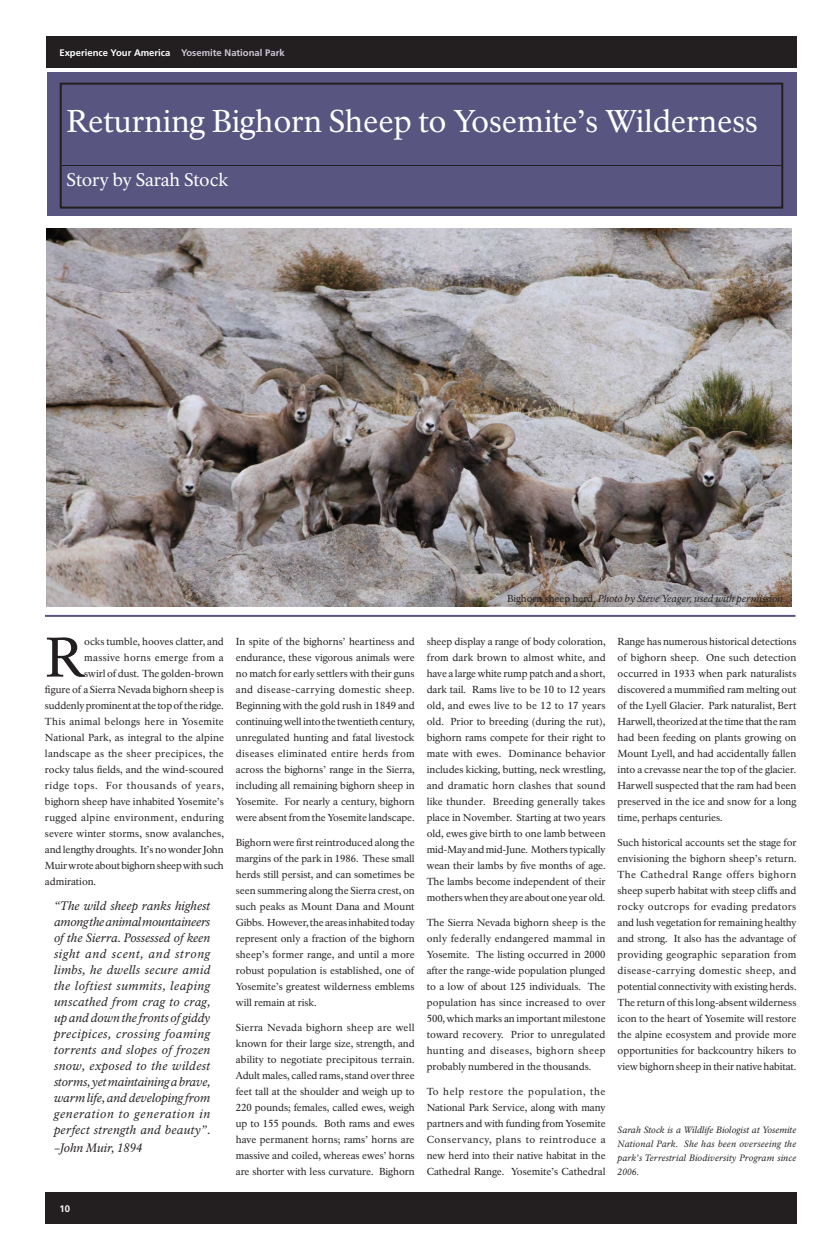
<style>
.page{position:relative;width:819px;height:1260px;background:#fff}
.page>*{position:absolute;margin:0;border:0;box-sizing:border-box;transform-origin:0 0}
.SIDE_BAR_-_head{font:55px "NPS Rawlinson OT";color:#231f20}
.MASTHEAD_1_-_title{font:31px "NPS Rawlinson OT";color:#fff}
.MASTHEAD_1_-_title-2{font:18px "NPS Rawlinson OT";letter-spacing:-.01em;color:#fff}
.SIDE_BAR_-_head-2{font:italic 12px/16px "NPS Rawlinson OT";letter-spacing:.02em;color:#231f20;text-align:justify}
.SIDE_BAR_-_head-3{font:italic 12px "NPS Rawlinson OT";color:#231f20}
.SIDE_BAR_-_head-4{font:10px/16px "NPS Rawlinson OT";color:#231f20;text-align:justify}
.SIDE_BAR_-_head-5{font:10px "NPS Rawlinson OT";letter-spacing:.025em;color:#231f20}
.SIDE_BAR_-_head-6{font:italic 10px "NPS Rawlinson OT";color:#231f20}
.SIDE_BAR_-_head-7{font:10px "NPS Rawlinson OT";letter-spacing:-.02em;color:#231f20}
.SIDE_BAR_-_head-8{font:10px "NPS Rawlinson OT";letter-spacing:.035em;color:#231f20}
.SIDE_BAR_-_head-9{font:10px "NPS Rawlinson OT";letter-spacing:.03em;color:#231f20}
.SIDE_BAR_-_head-10{font:10px "NPS Rawlinson OT";letter-spacing:.055em;color:#231f20}
.t1{font:700 9.5px "Frutiger LT Std";color:#fff}
.SIDE_BAR_-_head-11{font:italic 9px/14px "NPS Rawlinson OT";letter-spacing:.01em;color:#231f20;text-align:justify}
.s1{color:#cdc8d8}
.s2{font-style:normal}
</style>
<div class="page">
<div style="left:46px;top:36px;width:750px;height:32px;background:#231f20"></div>
<div style="left:45px;top:1192px;width:751px;height:32px;background:#231f20"></div>
<div style="left:47px;top:72px;width:749px;height:144px;background:#585681"></div>
<div style="left:60px;top:83px;width:723px;height:126px;border:2px solid #231f20"></div>
<hr style="left:45px;top:615px;width:751px;height:2px;background:#585681">
<img style="left:46px;top:228px;width:745px;height:379px">
<hr style="left:62px;top:165px;width:719px;height:1px;background:#231f20">
<p class="t1" style="left:59px;top:47px;width:227px">Experience Your America <span class="s1">Yosemite National Park</span></p>
<p class="MASTHEAD_1_-_title" style="left:67px;top:102px;width:693px">Returning Bighorn Sheep to Yosemite’s Wilderness</p>
<p class="MASTHEAD_1_-_title-2" style="left:67px;top:168px;width:163px">Story by Sarah Stock</p>
<p class="SIDE_BAR_-_head-6" style="left:507px;top:593px;width:277px"><span class="s2">Bighorn sheep herd.</span> Photo by Steve Yeager, used with permission</p>
<p class="SIDE_BAR_-_head" style="left:45px;top:624px;width:41px">R</p>
<p class="SIDE_BAR_-_head-4" style="left:84px;top:633px;width:141px">ocks tumble, hooves clatter, and</p>
<p class="SIDE_BAR_-_head-5" style="left:84px;top:651px;width:141px">massive horns emerge from a</p>
<p class="SIDE_BAR_-_head-4" style="left:84px;top:665px;width:141px">swirl of dust. The golden-brown</p>
<p class="SIDE_BAR_-_head-4" style="left:45px;top:681px;width:180px">figure of a Sierra Nevada bighorn sheep is</p>
<p class="SIDE_BAR_-_head-4" style="left:45px;top:697px;width:180px">suddenly prominent at the top of the ridge.</p>
<p class="SIDE_BAR_-_head-9" style="left:45px;top:715px;width:180px">This animal belongs here in Yosemite</p>
<p class="SIDE_BAR_-_head-4" style="left:45px;top:729px;width:181px">National Park, as integral to the alpine</p>
<p class="SIDE_BAR_-_head-5" style="left:45px;top:747px;width:180px">landscape as the sheer precipices, the</p>
<p class="SIDE_BAR_-_head-4" style="left:45px;top:761px;width:180px">rocky talus fields, and the wind-scoured</p>
<p class="SIDE_BAR_-_head-10" style="left:45px;top:779px;width:180px">ridge tops. For thousands of years,</p>
<p class="SIDE_BAR_-_head-4" style="left:45px;top:793px;width:180px">bighorn sheep have inhabited Yosemite’s</p>
<p class="SIDE_BAR_-_head-8" style="left:45px;top:811px;width:180px">rugged alpine environment, enduring</p>
<p class="SIDE_BAR_-_head-4" style="left:45px;top:825px;width:180px">severe winter storms, snow avalanches,</p>
<p class="SIDE_BAR_-_head-7" style="left:45px;top:843px;width:180px">and lengthy droughts. It’s no wonder John</p>
<p class="SIDE_BAR_-_head-4" style="left:45px;top:857px;width:180px">Muir wrote about bighorn sheep with such</p>
<p class="SIDE_BAR_-_head-4" style="left:45px;top:873px;width:53px">admiration.</p>
<p class="SIDE_BAR_-_head-2" style="left:54px;top:898px;width:158px">“The wild sheep ranks highest among the animal mountaineers of the Sierra. Possessed of keen sight and scent, and strong limbs, he dwells secure amid the loftiest summits, leaping unscathed from crag to crag, up and down the fronts of giddy precipices, crossing foaming torrents and slopes of frozen snow, exposed to the wildest storms, yet maintaining a brave, warm life, and developing from generation to generation in perfect strength and beauty”.</p>
<p class="SIDE_BAR_-_head-3" style="left:54px;top:1141px;width:90px">–John Muir, 1894</p>
<p class="t1" style="left:59px;top:1203px;width:12px">10</p>
<p class="SIDE_BAR_-_head-4" style="left:236px;top:633px;width:180px">In spite of the bighorns’ heartiness and endurance, these vigorous animals were no match for early settlers with their guns and disease-carrying domestic sheep.<br>Beginning with the gold rush in 1849 and continuing well into the twentieth century, unregulated hunting and fatal livestock diseases eliminated entire herds from across the bighorns’ range in the Sierra, including all remaining bighorn sheep in Yosemite. For nearly a century, bighorn were absent from the Yosemite landscape.</p>
<p class="SIDE_BAR_-_head-4" style="left:236px;top:834px;width:181px">Bighorn were first reintroduced along the margins of the park in 1986. These small herds still persist, and can sometimes be seen summering along the Sierra crest, on such peaks as Mount Dana and Mount Gibbs. However, the areas inhabited today represent only a fraction of the bighorn sheep’s former range, and until a more robust population is established, one of Yosemite’s greatest wilderness emblems will remain at risk.</p>
<p class="SIDE_BAR_-_head-4" style="left:236px;top:1019px;width:180px">Sierra Nevada bighorn sheep are well known for their large size, strength, and ability to negotiate precipitous terrain.<br>Adult males, called rams, stand over three feet tall at the shoulder and weigh up to 220 pounds; females, called ewes, weigh up to 155 pounds. Both rams and ewes have permanent horns; rams’ horns are massive and coiled, whereas ewes’ horns are shorter with less curvature. Bighorn</p>
<p class="SIDE_BAR_-_head-4" style="left:427px;top:633px;width:181px">sheep display a range of body coloration, from dark brown to almost white, and have a large white rump patch and a short, dark tail. Rams live to be 10 to 12 years old, and ewes live to be 12 to 17 years old. Prior to breeding (during the rut), bighorn rams compete for their right to mate with ewes. Dominance behavior includes kicking, butting, neck wrestling, and dramatic horn clashes that sound like thunder. Breeding generally takes place in November. Starting at two years old, ewes give birth to one lamb between mid-May and mid-June. Mothers typically wean their lambs by five months of age.<br>The lambs become independent of their mothers when they are about one year old.</p>
<p class="SIDE_BAR_-_head-4" style="left:427px;top:914px;width:180px">The Sierra Nevada bighorn sheep is the only federally endangered mammal in Yosemite. The listing occurred in 2000 after the range-wide population plunged to a low of about 125 individuals. The population has since increased to over 500, which marks an important milestone toward recovery. Prior to unregulated hunting and diseases, bighorn sheep probably numbered in the thousands.</p>
<p class="SIDE_BAR_-_head-4" style="left:427px;top:1083px;width:180px">To help restore the population, the National Park Service, along with many partners and with funding from Yosemite Conservancy, plans to reintroduce a new herd into their native habitat in the Cathedral Range. Yosemite’s Cathedral</p>
<p class="SIDE_BAR_-_head-4" style="left:618px;top:633px;width:181px">Range has numerous historical detections of bighorn sheep. One such detection occurred in 1933 when park naturalists discovered a mummified ram melting out of the Lyell Glacier. Park naturalist, Bert Harwell, theorized at the time that the ram had been feeding on plants growing on Mount Lyell, and had accidentally fallen into a crevasse near the top of the glacier.<br>Harwell suspected that the ram had been preserved in the ice and snow for a long time, perhaps centuries.</p>
<p class="SIDE_BAR_-_head-4" style="left:618px;top:834px;width:181px">Such historical accounts set the stage for envisioning the bighorn sheep’s return.<br>The Cathedral Range offers bighorn sheep superb habitat with steep cliffs and rocky outcrops for evading predators and lush vegetation for remaining healthy and strong. It also has the advantage of providing geographic separation from disease-carrying domestic sheep, and potential connectivity with existing herds.<br>The return of this long-absent wilderness icon to the heart of Yosemite will restore the alpine ecosystem and provide more opportunities for backcountry hikers to view bighorn sheep in their native habitat.</p>
<p class="SIDE_BAR_-_head-11" style="left:618px;top:1123px;width:180px">Sarah Stock is a Wildlife Biologist at Yosemite National Park. She has been overseeing the park’s Terrestrial Biodiversity Program since 2006.</p>
</div>
